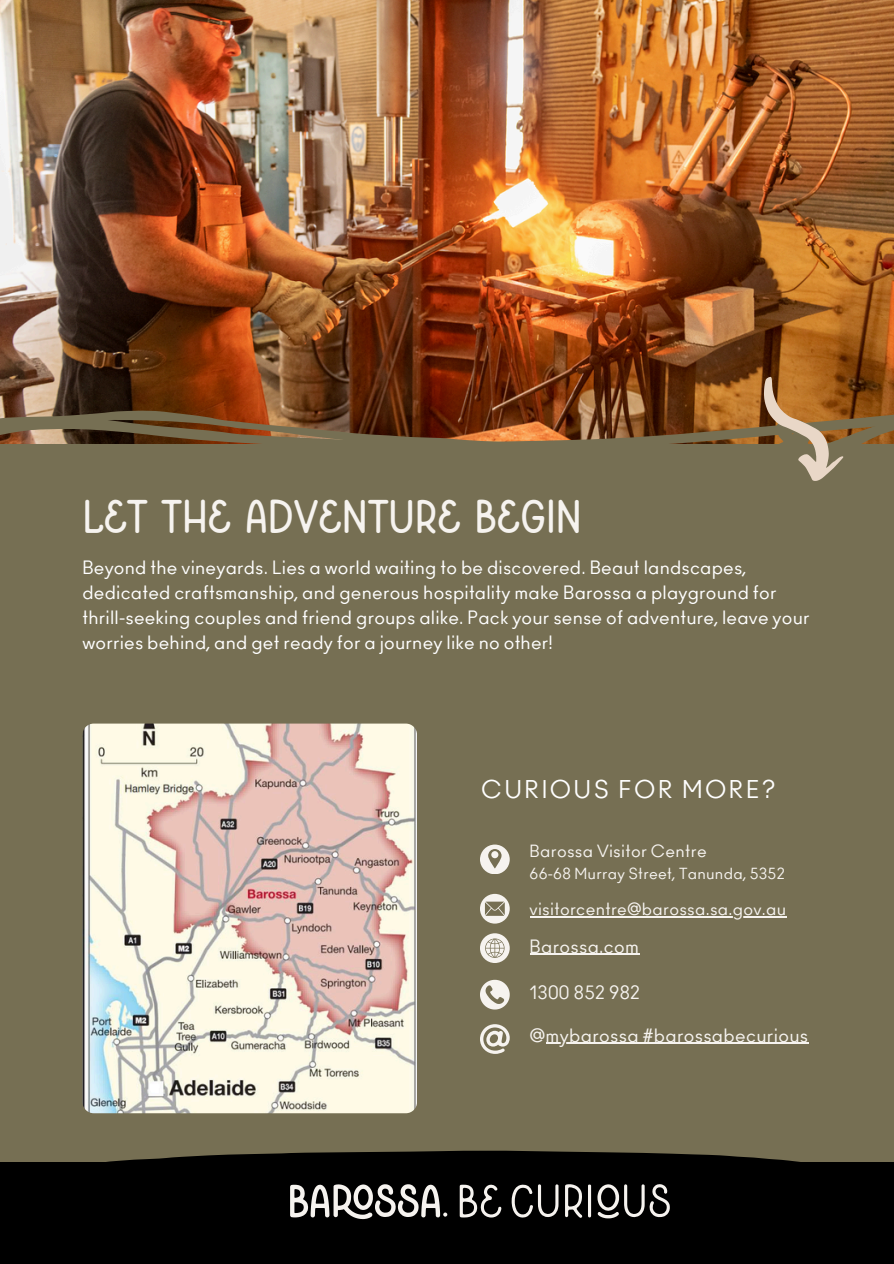
<style>
.page{position:relative;width:894px;height:1264px;background:#fff}
.page>*{position:absolute;margin:0;border:0;box-sizing:border-box;transform-origin:0 0}
.t1{font:48px "Kindred Rounded";color:#f6f3ef}
.t2{font:24px "Ano";letter-spacing:.1em;color:#fff}
.t3{font:18px/24.8px "Ano";letter-spacing:.01em;color:#fff}
.t4{font:18px "Ano";letter-spacing:.02em;color:#f6f3ef}
.t5{font:16.5px "Ano";letter-spacing:.02em;color:#f6f3ef}
.t6{font:15px "Ano";letter-spacing:.02em;color:#f6f3ef}
</style>
<div class="page">
<div style="left:0;top:0;width:893px;height:1263px;background:#766f53"></div>
<img style="left:0;top:0;width:893px;height:380px">
<img style="left:82px;top:723px;width:335px;height:389px;border-radius:11px">
<div style="left:0;top:1150px;width:893px;height:113px;background:#000"></div>
<svg style="left:290px;top:1184px;width:157px;height:34px;background:#6a6867"></svg>
<svg style="left:511px;top:1184px;width:47px;height:33px;background:#41403f"></svg>
<svg style="left:459px;top:1184px;width:42px;height:33px"></svg>
<svg style="left:565px;top:1184px;width:26px;height:33px"></svg>
<svg style="left:597px;top:1184px;width:73px;height:34px;background:#4a4948"></svg>
<img style="left:0;top:380px;width:893px;height:78px">
<svg style="left:763px;top:377px;width:80px;height:104px"></svg>
<svg style="left:480px;top:844px;width:29px;height:29px"></svg>
<svg style="left:480px;top:893px;width:29px;height:30px"></svg>
<svg style="left:480px;top:933px;width:29px;height:29px"></svg>
<hr style="left:529px;top:953px;width:110px;height:1px;background:#f6f3ef">
<svg style="left:480px;top:979px;width:29px;height:30px"></svg>
<svg style="left:480px;top:1024px;width:29px;height:29px"></svg>
<hr style="left:529px;top:916px;width:257px;height:1px;background:#f6f3ef">
<hr style="left:545px;top:1042px;width:263px;height:1px;background:#f6f3ef">
<p class="t1" style="left:82px;top:499px;width:501px">LET THE ADVENTURE BEGIN</p>
<p class="t3" style="left:82px;top:556px;width:728px">Beyond the vineyards. Lies a world waiting to be discovered. Beaut landscapes, dedicated craftsmanship, and generous hospitality make Barossa a playground for thrill-seeking couples and friend groups alike. Pack your sense of adventure, leave your worries behind, and get ready for a journey like no other!</p>
<p class="t2" style="left:481px;top:779px;width:295px">CURIOUS FOR MORE?</p>
<h1 class="t5" style="left:529px;top:844px;width:178px">Barossa Visitor Centre</h1>
<h3 class="t6" style="left:529px;top:866px;width:256px">66-68 Murray Street, Tanunda, 5352</h3>
<p class="t5" style="left:529px;top:902px;width:258px">visitorcentre@barossa.sa.gov.au</p>
<p class="t4" style="left:529px;top:938px;width:111px">Barossa.com</p>
<p class="t4" style="left:529px;top:984px;width:112px">1300 852 982</p>
<h2 class="t4" style="left:529px;top:1027px;width:280px">@mybarossa #barossabecurious</h2>
</div>
